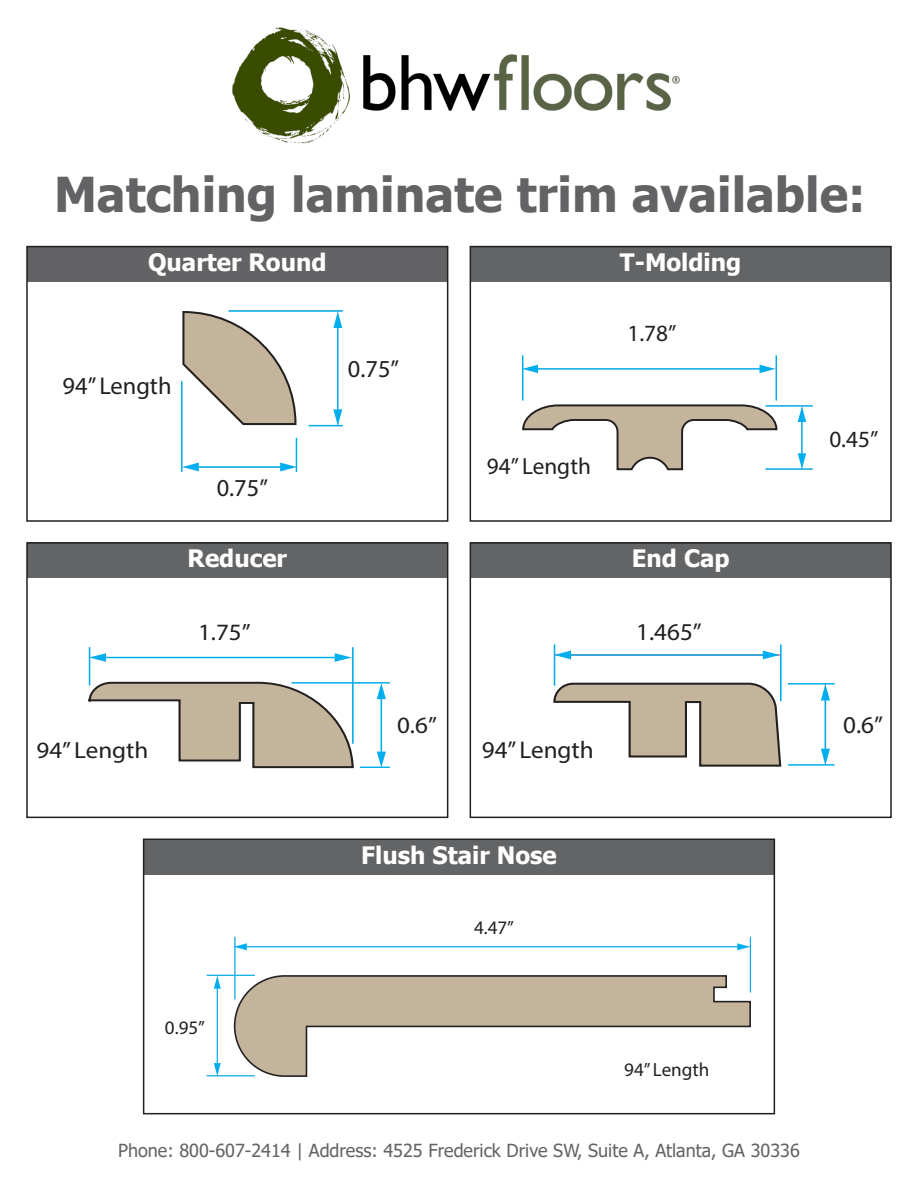
<style>
.page{position:relative;width:918px;height:1188px;background:#fff}
.page>*{position:absolute;margin:0;border:0;box-sizing:border-box;transform-origin:0 0}
.t1{font:700 48px "Tahoma";color:#636366}
.t2{font:24.45px "Myriad Pro";color:#231f20}
.t3{font:24.15px "Myriad Pro";color:#231f20;scale:1.04 1}
.t4{font:700 24px "Tahoma";color:#fff}
.t5{font:23.4px "Myriad Pro";color:#231f20;scale:1.07 1}
.t6{font:23.25px "Myriad Pro";letter-spacing:-.005em;color:#231f20}
.t7{font:19.05px "Myriad Pro";color:#231f20}
.t8{font:18px "Tahoma";color:#636366}
</style>
<div class="page">
<div style="left:470px;top:247px;width:421px;height:35px;background:#636466"></div>
<div style="left:470px;top:543px;width:421px;height:35px;background:#636466"></div>
<div style="left:144px;top:839px;width:630px;height:35px;background:#636466"></div>
<div style="left:27px;top:543px;width:421px;height:35px;background:#636466"></div>
<div style="left:27px;top:247px;width:421px;height:35px;background:#636366"></div>
<svg style="left:182px;top:311px;width:115px;height:115px"></svg>
<hr style="left:337px;top:325px;width:2px;height:87px;background:#00aeef">
<svg style="left:333px;top:312px;width:9px;height:16px"></svg>
<svg style="left:333px;top:409px;width:9px;height:16px"></svg>
<hr style="left:309px;top:425px;width:34px;height:1px;background:#00aeef">
<hr style="left:228px;top:310px;width:115px;height:2px;background:#00aeef">
<hr style="left:196px;top:466px;width:87px;height:2px;background:#00aeef">
<svg style="left:183px;top:463px;width:16px;height:8px"></svg>
<svg style="left:280px;top:463px;width:16px;height:8px"></svg>
<hr style="left:296px;top:438px;width:1px;height:34px;background:#00aeef">
<hr style="left:181px;top:381px;width:2px;height:91px;background:#00aeef">
<div style="left:26px;top:246px;width:422px;height:276px;border:2px solid #231f20"></div>
<svg style="left:522px;top:404px;width:256px;height:67px"></svg>
<hr style="left:535px;top:368px;width:227px;height:2px;background:#00aeef">
<svg style="left:760px;top:365px;width:15px;height:8px"></svg>
<svg style="left:524px;top:365px;width:14px;height:8px"></svg>
<hr style="left:522px;top:355px;width:2px;height:46px;background:#00aeef">
<hr style="left:776px;top:355px;width:1px;height:46px;background:#00aeef">
<hr style="left:801px;top:419px;width:2px;height:37px;background:#00aeef">
<svg style="left:798px;top:407px;width:8px;height:15px"></svg>
<svg style="left:798px;top:453px;width:8px;height:15px"></svg>
<hr style="left:766px;top:468px;width:47px;height:2px;background:#00aeef">
<hr style="left:766px;top:405px;width:47px;height:2px;background:#00aeef">
<div style="left:470px;top:246px;width:422px;height:276px;border:2px solid #231f20"></div>
<svg style="left:233px;top:974px;width:518px;height:103px"></svg>
<hr style="left:244px;top:946px;width:496px;height:1px;background:#00aeef">
<svg style="left:737px;top:943px;width:13px;height:7px"></svg>
<svg style="left:236px;top:943px;width:11px;height:7px"></svg>
<hr style="left:234px;top:937px;width:2px;height:62px;background:#00aeef">
<hr style="left:750px;top:937px;width:1px;height:56px;background:#00aeef">
<hr style="left:217px;top:986px;width:1px;height:79px;background:#00aeef">
<svg style="left:214px;top:976px;width:7px;height:13px"></svg>
<svg style="left:214px;top:1063px;width:7px;height:12px"></svg>
<hr style="left:207px;top:1075px;width:48px;height:1px;background:#00aeef">
<hr style="left:207px;top:975px;width:48px;height:1px;background:#00aeef">
<div style="left:143px;top:839px;width:632px;height:275px;border:2px solid #231f20"></div>
<svg style="left:88px;top:681px;width:266px;height:88px"></svg>
<hr style="left:103px;top:657px;width:235px;height:1px;background:#00aeef">
<svg style="left:335px;top:653px;width:17px;height:9px"></svg>
<svg style="left:90px;top:653px;width:16px;height:9px"></svg>
<hr style="left:89px;top:647px;width:1px;height:38px;background:#00aeef">
<hr style="left:352px;top:647px;width:2px;height:97px;background:#00aeef">
<hr style="left:381px;top:696px;width:1px;height:58px;background:#00aeef">
<svg style="left:377px;top:684px;width:9px;height:15px"></svg>
<svg style="left:377px;top:752px;width:9px;height:15px"></svg>
<hr style="left:360px;top:767px;width:30px;height:1px;background:#00aeef">
<hr style="left:292px;top:682px;width:98px;height:2px;background:#00aeef">
<div style="left:26px;top:542px;width:422px;height:276px;border:2px solid #231f20"></div>
<svg style="left:553px;top:682px;width:229px;height:85px"></svg>
<hr style="left:568px;top:654px;width:198px;height:2px;background:#00aeef">
<svg style="left:763px;top:651px;width:17px;height:8px"></svg>
<svg style="left:555px;top:651px;width:16px;height:8px"></svg>
<hr style="left:554px;top:644px;width:1px;height:42px;background:#00aeef">
<hr style="left:780px;top:644px;width:2px;height:57px;background:#00aeef">
<hr style="left:825px;top:698px;width:1px;height:54px;background:#00aeef">
<svg style="left:821px;top:685px;width:9px;height:16px"></svg>
<svg style="left:821px;top:749px;width:9px;height:15px"></svg>
<hr style="left:788px;top:764px;width:47px;height:2px;background:#00aeef">
<hr style="left:788px;top:683px;width:47px;height:2px;background:#00aeef">
<div style="left:470px;top:542px;width:422px;height:276px;border:2px solid #231f20"></div>
<img style="left:232px;top:27px;width:448px;height:117px">
<p class="t1" style="left:54px;top:161px;width:813px">Matching laminate trim available:</p>
<p class="t4" style="left:148px;top:245px;width:180px">Quarter Round</p>
<p class="t2" style="left:63px;top:371px;width:110px">94” Length</p>
<p class="t2" style="left:217px;top:472px;width:53px">0.75”</p>
<p class="t4" style="left:188px;top:542px;width:101px">Reducer</p>
<p class="t5" style="left:198px;top:618px;width:51px">1.75”</p>
<p class="t5" style="left:37px;top:736px;width:106px">94” Length</p>
<p class="t2" style="left:348px;top:353px;width:53px">0.75”</p>
<p class="t5" style="left:397px;top:711px;width:39px">0.6”</p>
<p class="t4" style="left:620px;top:245px;width:123px">T-Molding</p>
<p class="t6" style="left:627px;top:319px;width:50px">1.78”</p>
<p class="t6" style="left:487px;top:452px;width:106px">94” Length</p>
<p class="t3" style="left:482px;top:735px;width:109px">94” Length</p>
<p class="t4" style="left:632px;top:542px;width:99px">End Cap</p>
<p class="t3" style="left:636px;top:617px;width:65px">1.465”</p>
<p class="t4" style="left:361px;top:838px;width:197px">Flush Stair Nose</p>
<p class="t7" style="left:474px;top:916px;width:42px">4.47”</p>
<p class="t6" style="left:829px;top:424px;width:50px">0.45”</p>
<p class="t3" style="left:843px;top:710px;width:40px">0.6”</p>
<p class="t7" style="left:165px;top:1016px;width:42px">0.95”</p>
<p class="t7" style="left:624px;top:1058px;width:87px">94” Length</p>
<p class="t8" style="left:118px;top:1139px;width:683px">Phone: 800-607-2414 | Address: 4525 Frederick Drive SW, Suite A, Atlanta, GA 30336</p>
</div>
